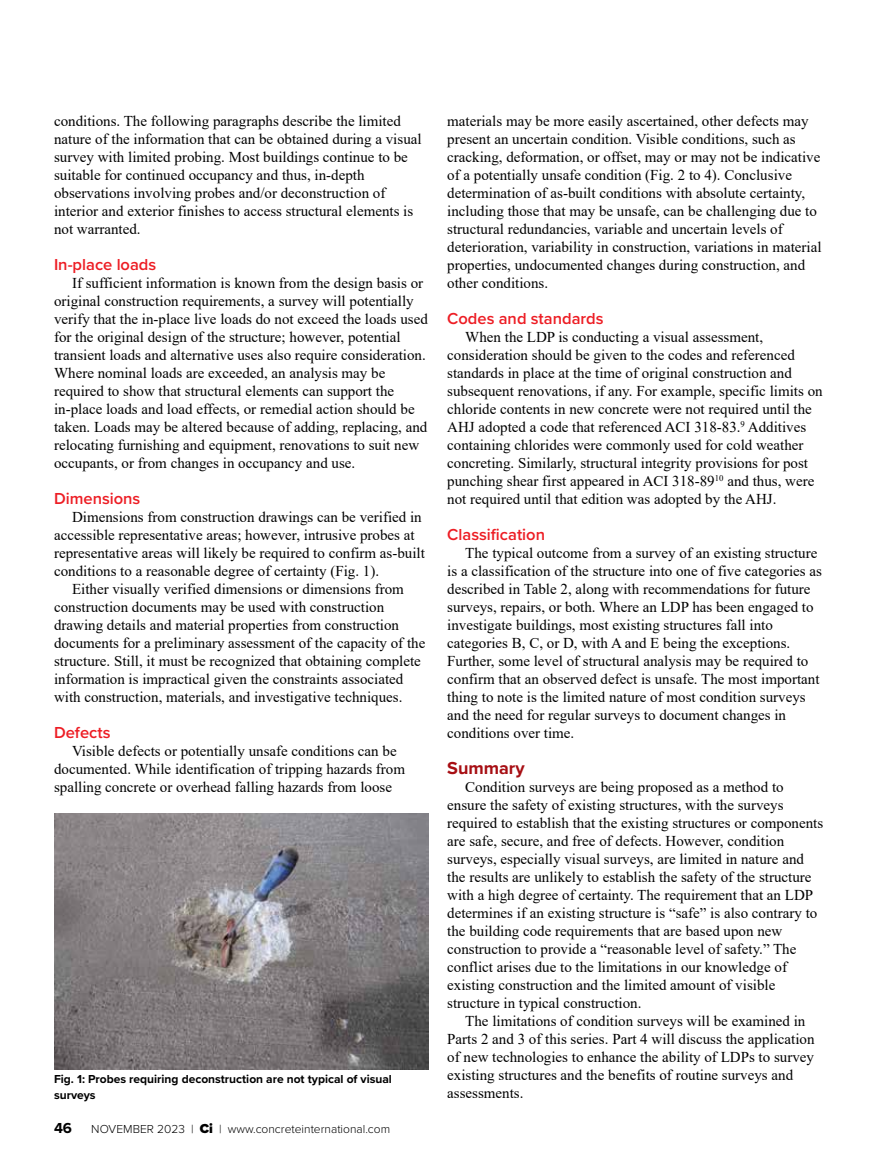
<style>
.page{position:relative;width:878px;height:1175px;background:#fff}
.page>*{position:absolute;margin:0;border:0;box-sizing:border-box;transform-origin:0 0}
.t1{font:700 18px "Proxima Nova";color:#a70e13}
.t2{font:600 16.5px "Proxima Nova";color:#ed1d24}
.t3{font:15px/18px "Times New Roman";color:#000}
.t4{font:700 15px "Proxima Nova";color:#000}
.t5{font:700 12px/16.5px "Proxima Nova";color:#000}
.t6{font:300 12px "Proxima Nova";color:#000}
.s1{font-weight:900;font-size:13.5px}
</style>
<div class="page">
<img style="left:54px;top:813px;width:374px;height:256px">
<p class="t3" style="left:54px;top:111px;width:369px">conditions. The following paragraphs describe the limited nature of the information that can be obtained during a visual survey with limited probing. Most buildings continue to be suitable for continued occupancy and thus, in-depth observations involving probes and/or deconstruction of interior and exterior finishes to access structural elements is not warranted.</p>
<p class="t2" style="left:54px;top:252px;width:104px">In-place loads</p>
<p class="t3" style="left:54px;top:273px;width:375px;text-indent:18px">If sufficient information is known from the design basis or original construction requirements, a survey will potentially verify that the in-place live loads do not exceed the loads used for the original design of the structure; however, potential transient loads and alternative uses also require consideration.<br>Where nominal loads are exceeded, an analysis may be required to show that structural elements can support the in-place loads and load effects, or remedial action should be taken. Loads may be altered because of adding, replacing, and relocating furnishing and equipment, renovations to suit new occupants, or from changes in occupancy and use.</p>
<p class="t2" style="left:54px;top:486px;width:88px">Dimensions</p>
<p class="t3" style="left:54px;top:507px;width:372px;text-indent:18px">Dimensions from construction drawings can be verified in accessible representative areas; however, intrusive probes at representative areas will likely be required to confirm as-built conditions to a reasonable degree of certainty (Fig. 1).</p>
<p class="t3" style="left:54px;top:579px;width:373px;text-indent:18px">Either visually verified dimensions or dimensions from construction documents may be used with construction drawing details and material properties from construction documents for a preliminary assessment of the capacity of the structure. Still, it must be recognized that obtaining complete information is impractical given the constraints associated with construction, materials, and investigative techniques.</p>
<p class="t2" style="left:54px;top:720px;width:58px">Defects</p>
<p class="t3" style="left:54px;top:741px;width:352px;text-indent:18px">Visible defects or potentially unsafe conditions can be documented. While identification of tripping hazards from spalling concrete or overhead falling hazards from loose</p>
<p class="t5" style="left:54px;top:1070px;width:339px">Fig. 1: Probes requiring deconstruction are not typical of visual surveys</p>
<p class="t4" style="left:54px;top:1116px;width:20px">46</p>
<p class="t6" style="left:91px;top:1119px;width:300px">NOVEMBER 2023 | <span class="s1">Ci</span> | www.concreteinternational.com</p>
<p class="t3" style="left:447px;top:111px;width:376px">materials may be more easily ascertained, other defects may present an uncertain condition. Visible conditions, such as cracking, deformation, or offset, may or may not be indicative of a potentially unsafe condition (Fig. 2 to 4). Conclusive determination of as-built conditions with absolute certainty, including those that may be unsafe, can be challenging due to structural redundancies, variable and uncertain levels of deterioration, variability in construction, variations in material properties, undocumented changes during construction, and other conditions.</p>
<p class="t2" style="left:447px;top:306px;width:158px">Codes and standards</p>
<p class="t3" style="left:447px;top:327px;width:377px;text-indent:18px">When the LDP is conducting a visual assessment, consideration should be given to the codes and referenced standards in place at the time of original construction and subsequent renovations, if any. For example, specific limits on chloride contents in new concrete were not required until the AHJ adopted a code that referenced ACI 318-83.<sup>9</sup> Additives containing chlorides were commonly used for cold weather concreting. Similarly, structural integrity provisions for post punching shear first appeared in ACI 318-89<sup>10</sup> and thus, were not required until that edition was adopted by the AHJ.</p>
<p class="t2" style="left:447px;top:522px;width:99px">Classification</p>
<p class="t3" style="left:447px;top:543px;width:376px;text-indent:18px">The typical outcome from a survey of an existing structure is a classification of the structure into one of five categories as described in Table 2, along with recommendations for future surveys, repairs, or both. Where an LDP has been engaged to investigate buildings, most existing structures fall into categories B, C, or D, with A and E being the exceptions.<br>Further, some level of structural analysis may be required to confirm that an observed defect is unsafe. The most important thing to note is the limited nature of most condition surveys and the need for regular surveys to document changes in conditions over time.</p>
<p class="t1" style="left:447px;top:754px;width:79px">Summary</p>
<p class="t3" style="left:447px;top:777px;width:377px;text-indent:18px">Condition surveys are being proposed as a method to ensure the safety of existing structures, with the surveys required to establish that the existing structures or components are safe, secure, and free of defects. However, condition surveys, especially visual surveys, are limited in nature and the results are unlikely to establish the safety of the structure with a high degree of certainty. The requirement that an LDP determines if an existing structure is “safe” is also contrary to the building code requirements that are based upon new construction to provide a “reasonable level of safety.” The conflict arises due to the limitations in our knowledge of existing construction and the limited amount of visible structure in typical construction.</p>
<p class="t3" style="left:447px;top:1011px;width:369px;text-indent:18px">The limitations of condition surveys will be examined in Parts 2 and 3 of this series. Part 4 will discuss the application of new technologies to enhance the ability of LDPs to survey existing structures and the benefits of routine surveys and assessments.</p>
</div>
